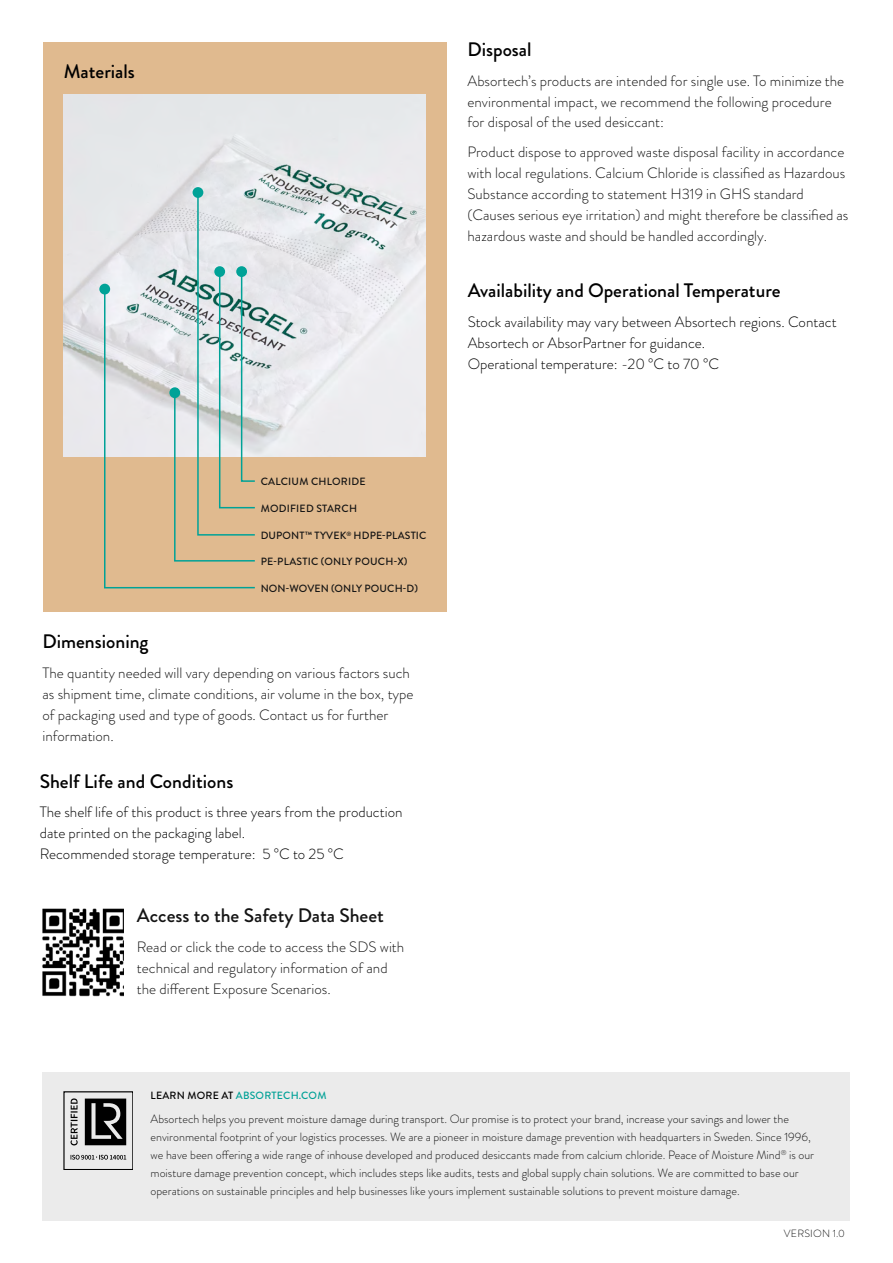
<style>
.page{position:relative;width:893px;height:1263px;background:#fff}
.page>*{position:absolute;margin:0;border:0;box-sizing:border-box;transform-origin:0 0}
.t1{font:500 19.5px "Brandon Grotesque";color:#000}
.t2{font:500 19.5px "Brandon Grotesque";color:#141414}
.t3{font:300 15px/21px "Brandon Grotesque";color:#141414}
.t4{font:300 15px/21px "Brandon Grotesque";color:#000}
.t5{font:300 12px/18px "Brandon Grotesque";color:#141414}
.t6{font:500 10.5px "Brandon Grotesque";letter-spacing:.02em;color:#141414}
.t7{font:500 10.5px "Brandon Grotesque";letter-spacing:.02em;color:#00a196}
.t8{font:300 10.5px "Brandon Grotesque";letter-spacing:.02em;color:#141414}
.s1{color:#000}
</style>
<div class="page">
<div style="left:43px;top:43px;width:403px;height:569px;background:#e0ba8f"></div>
<img style="left:63px;top:95px;width:363px;height:362px">
<div style="left:193px;top:187px;width:10px;height:11px;background:#00a297;border-radius:50%"></div>
<svg style="left:173px;top:191px;width:83px;height:97px;background:#d2dee0"></svg>
<svg style="left:103px;top:288px;width:153px;height:301px"></svg>
<div style="left:99px;top:284px;width:11px;height:10px;background:#00a297;border-radius:50%"></div>
<img style="left:42px;top:908px;width:82px;height:89px">
<div style="left:43px;top:1072px;width:807px;height:148px;background:#ebebeb"></div>
<div style="left:63px;top:1091px;width:70px;height:79px;border:1px solid #000"></div>
<svg style="left:85px;top:1098px;width:41px;height:47px"></svg>
<svg style="left:71px;top:1098px;width:7px;height:47px"></svg>
<svg style="left:71px;top:1155px;width:55px;height:4px"></svg>
<h1 class="t1" style="left:64px;top:58px;width:73px">Materials</h1>
<h1 class="t1" style="left:468px;top:36px;width:65px">Disposal</h1>
<p class="t3" style="left:468px;top:70px;width:378px">Absortech’s products are intended for single use. To minimize the environmental impact, we recommend the following procedure for disposal of the used desiccant:</p>
<p class="t3" style="left:468px;top:142px;width:382px">Product dispose to approved waste disposal facility in accordance with local regulations. Calcium Chloride is classified as Hazardous Substance according to statement H319 in GHS standard (Causes serious eye irritation) and might therefore be classified as hazardous waste and should be handled accordingly.</p>
<h1 class="t1" style="left:468px;top:277px;width:314px">Availability and Operational Temperature</h1>
<p class="t4" style="left:468px;top:311px;width:370px">Stock availability may vary between Absortech regions. Contact<br>Absortech or AbsorPartner for guidance.<br>Operational temperature: -20 °C to 70 °C</p>
<p class="t6" style="left:261px;top:474px;width:106px">CALCIUM CHLORIDE</p>
<p class="t6" style="left:261px;top:501px;width:98px">MODIFIED STARCH</p>
<p class="t6" style="left:261px;top:528px;width:167px">DUPONT™ TYVEK<sup>®</sup> HDPE-PLASTIC</p>
<p class="t6" style="left:261px;top:554px;width:148px">PE-PLASTIC (ONLY POUCH-X)</p>
<p class="t6" style="left:261px;top:581px;width:159px">NON-WOVEN (ONLY POUCH-D)</p>
<h1 class="t1" style="left:43px;top:628px;width:108px">Dimensioning</h1>
<p class="t3" style="left:43px;top:662px;width:373px">The quantity needed will vary depending on various factors such as shipment time, climate conditions, air volume in the box, type of packaging used and type of goods. Contact us for further information.</p>
<h1 class="t1" style="left:40px;top:767px;width:195px">Shelf Life and Conditions</h1>
<p class="t4" style="left:40px;top:802px;width:364px">The shelf life of this product is three years from the production date printed on the packaging label.<br>Recommended storage temperature: 5 °C to 25 °C</p>
<h1 class="t2" style="left:137px;top:902px;width:249px">Access to the Safety Data Sheet</h1>
<p class="t3" style="left:137px;top:936px;width:269px">Read or click the code to access the SDS with technical and regulatory information of and the different Exposure Scenarios.</p>
<p class="t7" style="left:151px;top:1088px;width:177px"><span class="s1">LEARN MORE AT</span> ABSORTECH.COM</p>
<p class="t5" style="left:151px;top:1109px;width:665px">Absortech helps you prevent moisture damage during transport. Our promise is to protect your brand, increase your savings and lower the environmental footprint of your logistics processes. We are a pioneer in moisture damage prevention with headquarters in Sweden. Since 1996, we have been offering a wide range of inhouse developed and produced desiccants made from calcium chloride. Peace of Moisture Mind<sup>®</sup> is our moisture damage prevention concept, which includes steps like audits, tests and global supply chain solutions. We are committed to base our operations on sustainable principles and help businesses like yours implement sustainable solutions to prevent moisture damage.</p>
<p class="t8" style="left:784px;top:1226px;width:63px">VERSION 1.0</p>
</div>
